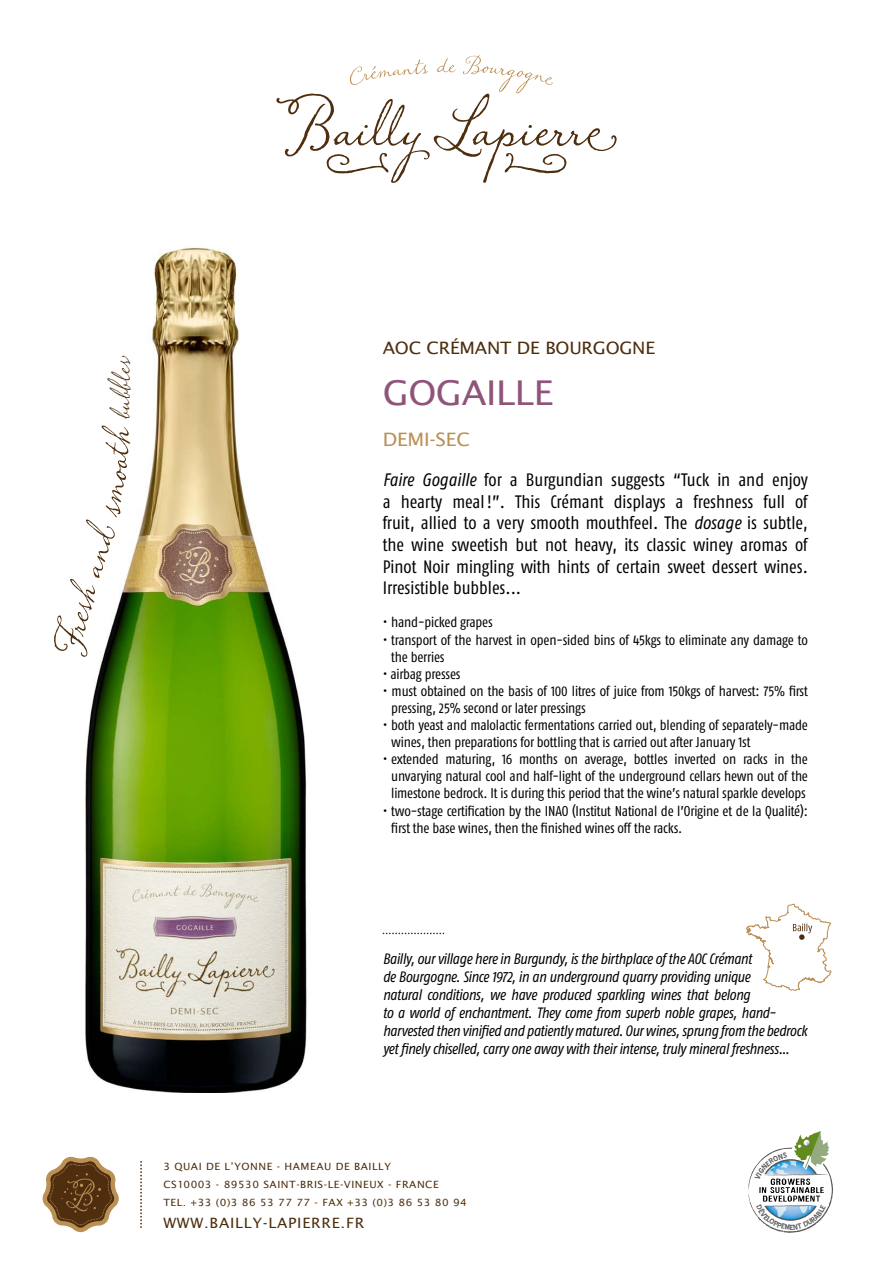
<style>
.page{position:relative;width:893px;height:1263px;background:#fff}
.page>*{position:absolute;margin:0;border:0;box-sizing:border-box;transform-origin:0 0}
.t1{font:36px "Memoir";color:#4e2e0e}
.t2{font:34.2px "Lucida Sans";letter-spacing:-.01em;color:#8f5479;scale:1.05 1}
.t3{font:18.6px "Lucida Sans";letter-spacing:-.01em;color:#bb9055;scale:1.05 1}
.t4{font:18px/21.6px "Fago Co Regular Lf";color:#000;text-align:justify}
.t5{font:17.1px "Lucida Sans";letter-spacing:-.01em;color:#4e2e0e;scale:1.05 1}
.t6{font:italic 15px/18px "Fago Co Regular Lf";letter-spacing:-.025em;color:#000}
.t7{font:14.25px/17.1px "Fago Co Regular Lf";letter-spacing:-.01em;color:#000}
.t8{font:14.25px "Lucida Sans";letter-spacing:.05em;color:#4e2e0e;scale:1.05 1}
.t9{font:14.1px "Calibri";color:#000}
.t10{font:10.05px/18px "Lucida Sans";letter-spacing:.05em;color:#4e2e0e;scale:1.05 1}
.s1{font-style:italic}
</style>
<div class="page">
<svg style="left:276px;top:55px;width:341px;height:128px"></svg>
<svg style="left:383px;top:933px;width:61px;height:1px"></svg>
<svg style="left:746px;top:903px;width:86px;height:88px"></svg>
<svg style="left:140px;top:1161px;width:2px;height:67px"></svg>
<svg style="left:43px;top:1157px;width:76px;height:75px"></svg>
<img style="left:85px;top:247px;width:222px;height:846px">
<svg style="left:748px;top:1131px;width:85px;height:102px"></svg>
<svg style="left:85px;top:425px;width:46px;height:232px"></svg>
<svg style="left:109px;top:388px;width:21px;height:31px"></svg>
<h1 class="t1" style="left:96px;top:391px;width:38px;rotate:-90deg">bes</h1>
<p class="t5" style="left:383px;top:338px;width:261px">AOC CRÉMANT DE BOURGOGNE</p>
<h2 class="t2" style="left:383px;top:373px;width:164px">GOGAILLE</h2>
<h3 class="t3" style="left:383px;top:429px;width:84px">DEMI-SEC</h3>
<p class="t4" style="left:383px;top:469px;width:427px"><span class="s1">Faire Gogaille</span> for a Burgundian suggests “Tuck in and enjoy a hearty meal!”. This Crémant displays a freshness full of fruit, allied to a very smooth mouthfeel. The <span class="s1">dosage</span> is subtle, the wine sweetish but not heavy, its classic winey aromas of Pinot Noir mingling with hints of certain sweet dessert wines.<br>Irresistible bubbles...</p>
<p class="t7" style="left:383px;top:614px;width:112px">• hand-picked grapes</p>
<p class="t7" style="left:391px;top:631px;width:418px;text-indent:-9px">• transport of the harvest in open-sided bins of 45kgs to eliminate any damage to the berries</p>
<p class="t7" style="left:383px;top:665px;width:79px">• airbag presses</p>
<p class="t7" style="left:391px;top:682px;width:418px;text-indent:-9px">• must obtained on the basis of 100 litres of juice from 150kgs of harvest: 75% first pressing, 25% second or later pressings</p>
<p class="t7" style="left:391px;top:716px;width:418px;text-indent:-9px">• both yeast and malolactic fermentations carried out, blending of separately-made wines, then preparations for bottling that is carried out after January 1st</p>
<p class="t7" style="left:383px;top:750px;width:427px;text-align:center">• extended maturing, 16 months on average, bottles inverted on racks in the unvarying natural cool and half-light of the underground cellars hewn out of the limestone bedrock. It is during this period that the wine’s natural sparkle develops</p>
<p class="t7" style="left:391px;top:802px;width:418px;text-indent:-9px">• two-stage certification by the INAO (Institut National de l’Origine et de la Qualité): first the base wines, then the finished wines off the racks.</p>
<p class="t6" style="left:383px;top:949px;width:426px">Bailly, our village here in Burgundy, is the birthplace of the AOC Crémant<br>de Bourgogne. Since 1972, in an underground quarry providing unique<br>natural conditions, we have produced sparkling wines that belong<br>to a world of enchantment. They come from superb noble grapes, hand&shy;harvested then vinified and patiently matured. Our wines, sprung from the bedrock yet finely chiselled, carry one away with their intense, truly mineral freshness...</p>
<p class="t9" style="left:626px;top:1003px;width:268px">LOGO VIGNERONS DÉVELOPPEMENT DURABLE</p>
<p class="t10" style="left:163px;top:1157px;width:291px">3 QUAI DE L’YONNE - HAMEAU DE BAILLY<br>CS10003 - 89530 SAINT-BRIS-LE-VINEUX - FRANCE<br>TEL. +33 (0)3 86 53 77 77 - FAX +33 (0)3 86 53 80 94</p>
<p class="t8" style="left:163px;top:1215px;width:193px">WWW.BAILLY-LAPIERRE.FR</p>
</div>
